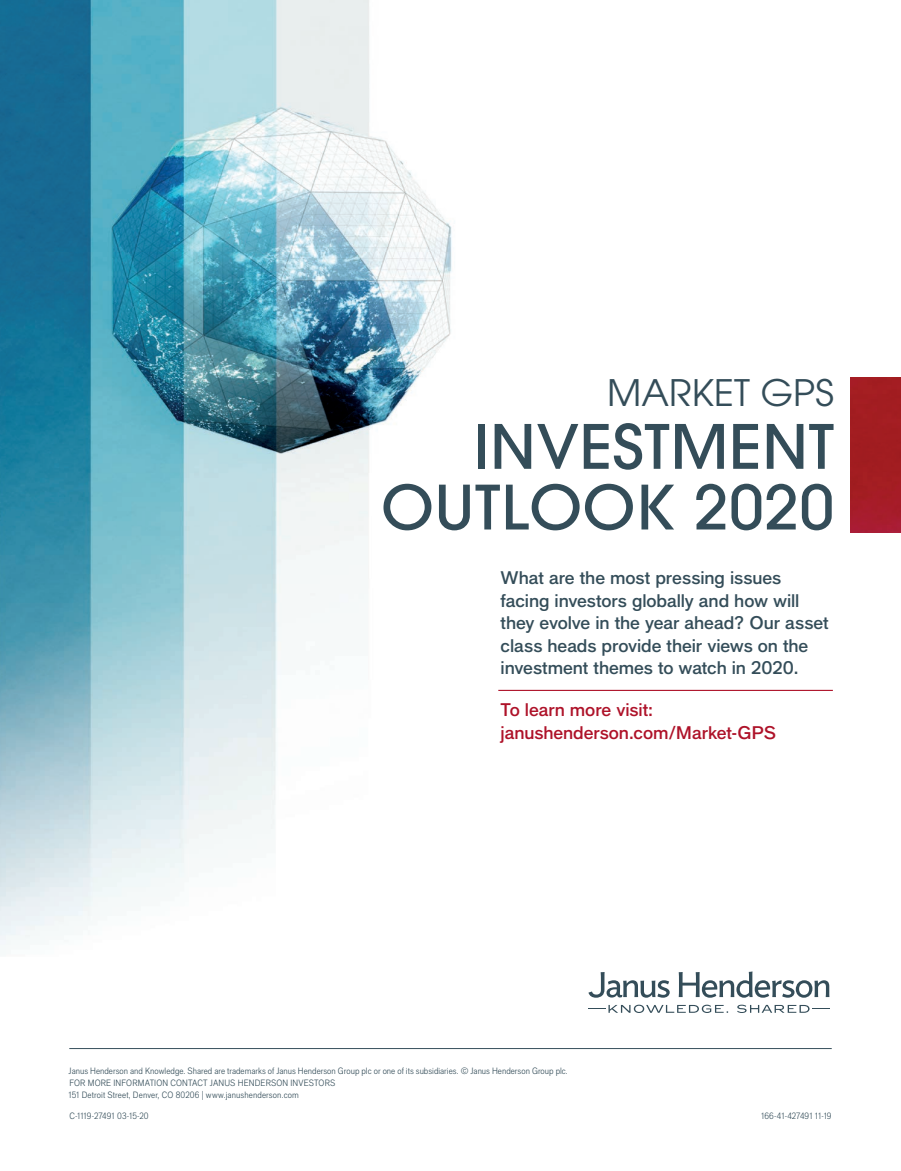
<style>
.page{position:relative;width:901px;height:1171px;background:#fff}
.page>*{position:absolute;margin:0;border:0;box-sizing:border-box;transform-origin:0 0}
.t1{font:500 60.62px/60.6px "ITC Avant Garde Pro";letter-spacing:.01em;color:#344d59;text-align:right}
.t2{font:36.38px "ITC Avant Garde Std";letter-spacing:.005em;color:#344d59}
.t3{font:500 18px/22.5px "Applied Sans Pro";letter-spacing:-.005em;color:#344d59}
.t4{font:500 18px/22.5px "Applied Sans Pro";letter-spacing:-.005em;color:#ae1229}
.t5{font:300 condensed 9px/12px "Applied Sans Pro";color:#344d59}
</style>
<div class="page">
<img style="left:0;top:0;width:546px;height:800px">
<img style="left:850px;top:377px;width:50px;height:155px">
<svg style="left:588px;top:1004px;width:241px;height:8px"></svg>
<svg style="left:588px;top:971px;width:241px;height:26px"></svg>
<hr style="left:498px;top:689px;width:334px;height:1px;background:#ae1229">
<hr style="left:69px;top:1047px;width:762px;height:1px;background:#344d59">
<h2 class="t2" style="left:607px;top:372px;width:228px">MARKET GPS</h2>
<h1 class="t1" style="left:381px;top:417px;width:454px">INVESTMENT<br>OUTLOOK 2020</h1>
<h3 class="t3" style="left:500px;top:568px;width:329px">What are the most pressing issues facing investors globally and how will they evolve in the year ahead? Our asset class heads provide their views on the investment themes to watch in 2020.</h3>
<h3 class="t4" style="left:500px;top:700px;width:277px">To learn more visit: janushenderson.com/Market-GPS</h3>
<p class="t5" style="left:68px;top:1064px;width:500px">Janus Henderson and Knowledge. Shared are trademarks of Janus Henderson Group plc or one of its subsidiaries. © Janus Henderson Group plc.<br>FOR MORE INFORMATION CONTACT JANUS HENDERSON INVESTORS<br>151 Detroit Street, Denver, CO 80206 | www.janushenderson.com</p>
<p class="t5" style="left:69px;top:1110px;width:81px">C-1119-27491 03-15-20</p>
<p class="t5" style="left:760px;top:1110px;width:72px">166-41-427491 11-19</p>
</div>
